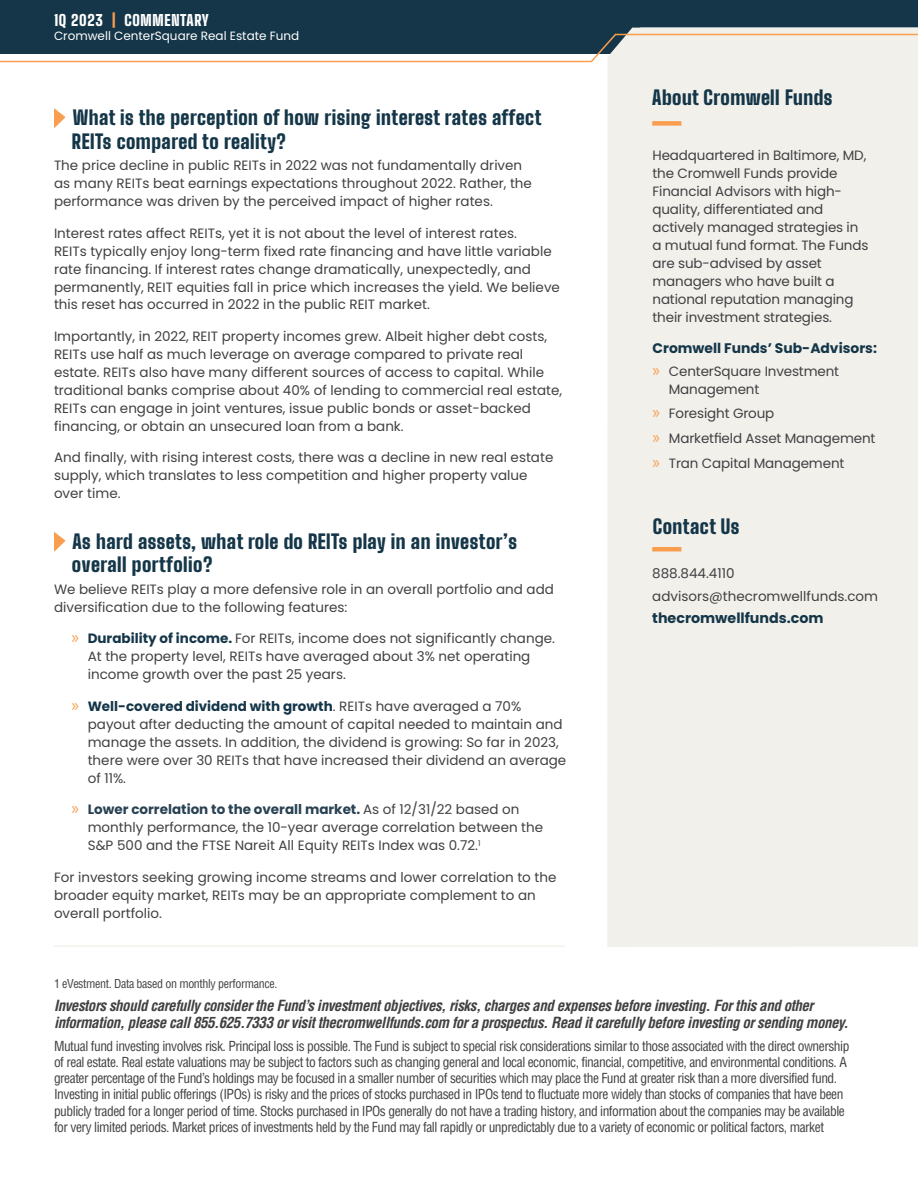
<style>
.page{position:relative;width:918px;height:1188px;background:#fff}
.page>*{position:absolute;margin:0;border:0;box-sizing:border-box;transform-origin:0 0}
.t1{font:900 19.5px/23.4px "Big Shoulders Display";letter-spacing:.025em;color:#143648}
.t2{font:italic 700 condensed 15px/16.5px "Helvetica LT Std";letter-spacing:-.03em;color:#414042}
.t3{font:900 15px "Big Shoulders Display";letter-spacing:.05em;color:#fff}
.t4{font:700 14.25px "Poppins";color:#143648}
.t5{font:700 13.8px "Poppins";color:#143648}
.t6{font:13.5px/18px "Poppins";color:#414042}
.t7{font:condensed 13.5px/16.2px "Helvetica LT Std";letter-spacing:-.035em;color:#414042}
.t8{font:condensed 12px "Helvetica LT Std";letter-spacing:-.03em;color:#414042}
.t9{font:12px "Poppins";color:#fff}
.s1{color:#f99e4f}
.s2{font-family:"Myriad Pro";font-size:18px;color:#f99e4f}
.s3{font-weight:700;color:#143648}
.s4{font-weight:700;color:#294253}
</style>
<div class="page">
<div style="left:0;top:0;width:918px;height:33px;background:#143648"></div>
<svg style="left:54px;top:108px;width:12px;height:20px"></svg>
<svg style="left:54px;top:532px;width:12px;height:20px"></svg>
<div style="left:607px;top:28px;width:311px;height:919px;background:#f2f0eb"></div>
<svg style="left:0;top:33px;width:918px;height:30px;background:#8b9699"></svg>
<hr style="left:652px;top:547px;width:29px;height:4px;background:#f99e4f">
<div style="left:652px;top:121px;width:29px;height:5px;background:#f99e4f"></div>
<hr style="left:54px;top:945px;width:511px;height:2px;background:#f3f1ec">
<p class="t3" style="left:54px;top:10px;width:156px">1Q 2023 <span class="s1">|</span> COMMENTARY</p>
<p class="t9" style="left:54px;top:29px;width:247px">Cromwell CenterSquare Real Estate Fund</p>
<h1 class="t1" style="left:72px;top:105px;width:471px">What is the perception of how rising interest rates affect<br>REITs compared to reality?</h1>
<p class="t6" style="left:54px;top:156px;width:479px">The price decline in public REITs in 2022 was not fundamentally driven as many REITs beat earnings expectations throughout 2022. Rather, the performance was driven by the perceived impact of higher rates.</p>
<p class="t6" style="left:54px;top:224px;width:507px">Interest rates affect REITs, yet it is not about the level of interest rates.<br>REITs typically enjoy long-term fixed rate financing and have little variable rate financing. If interest rates change dramatically, unexpectedly, and permanently, REIT equities fall in price which increases the yield. We believe this reset has occurred in 2022 in the public REIT market.</p>
<p class="t6" style="left:54px;top:327px;width:510px">Importantly, in 2022, REIT property incomes grew. Albeit higher debt costs, REITs use half as much leverage on average compared to private real estate. REITs also have many different sources of access to capital. While traditional banks comprise about 40% of lending to commercial real estate, REITs can engage in joint ventures, issue public bonds or asset-backed financing, or obtain an unsecured loan from a bank.</p>
<p class="t6" style="left:54px;top:449px;width:501px">And finally, with rising interest costs, there was a decline in new real estate supply, which translates to less competition and higher property value over time.</p>
<h1 class="t1" style="left:72px;top:529px;width:447px">As hard assets, what role do REITs play in an investor’s overall portfolio?</h1>
<p class="t6" style="left:54px;top:580px;width:501px">We believe REITs play a more defensive role in an overall portfolio and add diversification due to the following features:</p>
<p class="t6" style="left:88px;top:629px;width:469px;text-indent:-16px"><span class="s2">»</span> <span class="s3">Durability of income.</span> For REITs, income does not significantly change.<br>At the property level, REITs have averaged about 3% net operating income growth over the past 25 years.</p>
<p class="t6" style="left:88px;top:697px;width:480px;text-indent:-16px"><span class="s2">»</span> <span class="s3">Well-covered dividend with growth</span>. REITs have averaged a 70% payout after deducting the amount of capital needed to maintain and manage the assets. In addition, the dividend is growing: So far in 2023, there were over 30 REITs that have increased their dividend an average of 11%.</p>
<p class="t6" style="left:88px;top:800px;width:457px;text-indent:-16px"><span class="s2">»</span> <span class="s4">Lower correlation to the overall market.</span> As of 12/31/22 based on monthly performance, the 10-year average correlation between the<br>S&amp;P 500 and the FTSE Nareit All Equity REITs Index was 0.72.<sup>1</sup></p>
<p class="t6" style="left:54px;top:868px;width:504px">For investors seeking growing income streams and lower correlation to the broader equity market, REITs may be an appropriate complement to an overall portfolio.</p>
<h1 class="t1" style="left:652px;top:85px;width:182px">About Cromwell Funds</h1>
<p class="t6" style="left:652px;top:146px;width:217px">Headquartered in Baltimore, MD, the Cromwell Funds provide<br>Financial Advisors with high&shy;quality, differentiated and actively managed strategies in a mutual fund format. The Funds are sub-advised by asset managers who have built a national reputation managing their investment strategies.</p>
<p class="t5" style="left:652px;top:340px;width:226px">Cromwell Funds’ Sub-Advisors:</p>
<p class="t6" style="left:669px;top:362px;width:172px;text-indent:-16px"><span class="s2">»</span> CenterSquare Investment<br>Management</p>
<p class="t6" style="left:652px;top:401px;width:224px;line-height:24.8px"><span class="s2">»</span> Foresight Group<br><span class="s2">»</span> Marketfield Asset Management <span class="s2">»</span> Tran Capital Management</p>
<h1 class="t1" style="left:653px;top:514px;width:88px">Contact Us</h1>
<p class="t6" style="left:652px;top:563px;width:227px;line-height:22.4px">888.844.4110 advisors@thecromwellfunds.com</p>
<p class="t4" style="left:652px;top:610px;width:173px">thecromwellfunds.com</p>
<p class="t8" style="left:54px;top:976px;width:225px">1 eVestment. Data based on monthly performance.</p>
<p class="t2" style="left:54px;top:998px;width:796px">Investors should carefully consider the Fund’s investment objectives, risks, charges and expenses before investing. For this and other information, please call 855.625.7333 or visit thecromwellfunds.com for a prospectus. Read it carefully before investing or sending money.</p>
<p class="t7" style="left:54px;top:1038px;width:797px">Mutual fund investing involves risk. Principal loss is possible. The Fund is subject to special risk considerations similar to those associated with the direct ownership of real estate. Real estate valuations may be subject to factors such as changing general and local economic, financial, competitive, and environmental conditions. A greater percentage of the Fund’s holdings may be focused in a smaller number of securities which may place the Fund at greater risk than a more diversified fund.<br>Investing in initial public offerings (IPOs) is risky and the prices of stocks purchased in IPOs tend to fluctuate more widely than stocks of companies that have been publicly traded for a longer period of time. Stocks purchased in IPOs generally do not have a trading history, and information about the companies may be available for very limited periods. Market prices of investments held by the Fund may fall rapidly or unpredictably due to a variety of economic or political factors, market</p>
</div>
